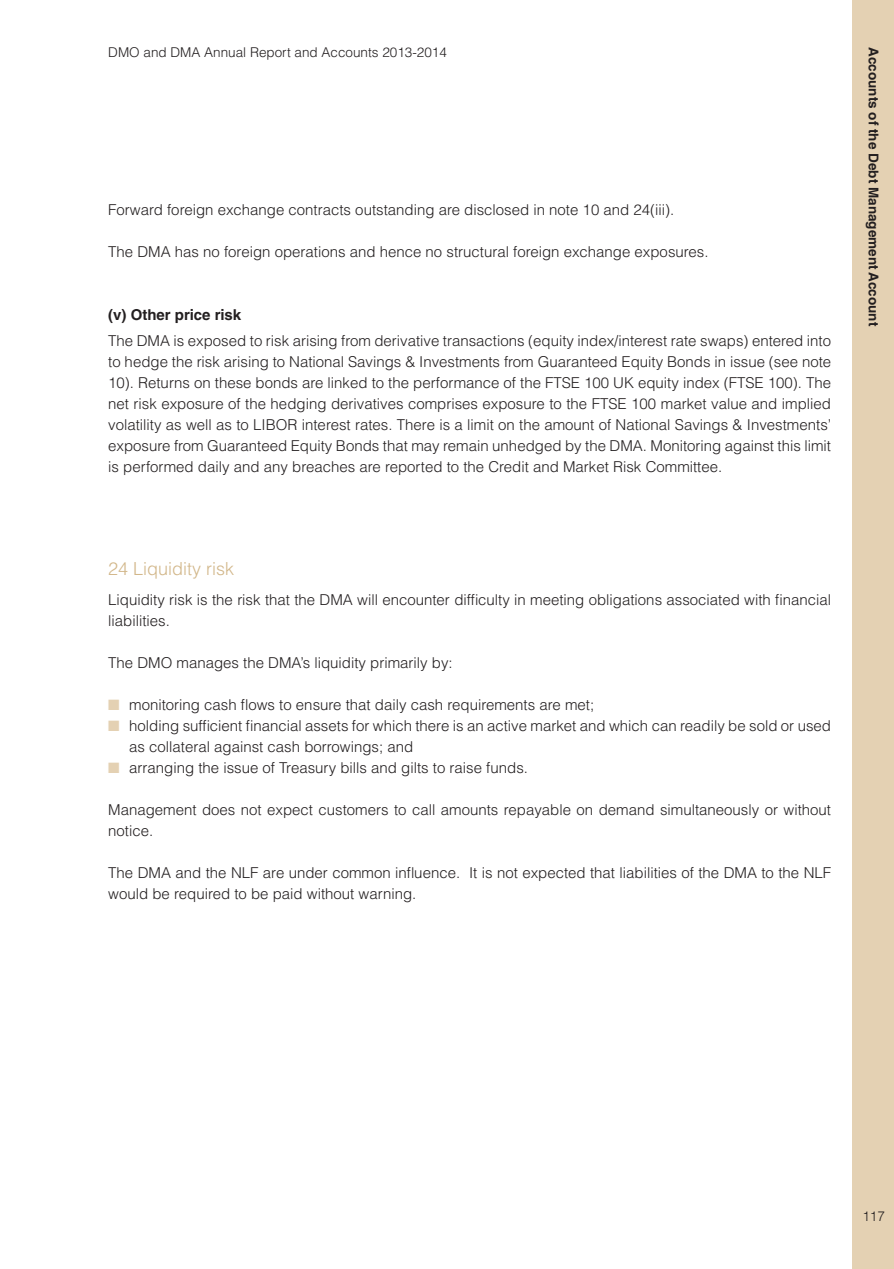
<style>
.page{position:relative;width:894px;height:1269px;background:#fff}
.page>*{position:absolute;margin:0;border:0;box-sizing:border-box;transform-origin:0 0}
.t1{font:300 18px "Helvetica LT Std";color:#d2b78a}
.t2{font:300 15px/21px "Helvetica LT Std";color:#231f20}
.t3{font:700 15px "Helvetica LT Std";color:#231f20}
.t4{font:300 13.5px "Helvetica LT Std";color:#231f20}
.t5{font:700 13.5px "Helvetica LT Std";color:#231f20}
.s1{color:#e4d1b3}
</style>
<div class="page">
<div style="left:852px;top:0;width:42px;height:1268px;background:#e4d1b3"></div>
<p class="t4" style="left:108px;top:44px;width:340px">DMO and DMA Annual Report and Accounts 2013-2014</p>
<p class="t2" style="left:108px;top:199px;width:568px">Forward foreign exchange contracts outstanding are disclosed in note 10 and 24(iii).</p>
<p class="t2" style="left:108px;top:241px;width:602px">The DMA has no foreign operations and hence no structural foreign exchange exposures.</p>
<p class="t3" style="left:108px;top:306px;width:134px">(v) Other price risk</p>
<p class="t2" style="left:108px;top:330px;width:724px;text-align:justify">The DMA is exposed to risk arising from derivative transactions (equity index/interest rate swaps) entered into to hedge the risk arising to National Savings &amp; Investments from Guaranteed Equity Bonds in issue (see note 10). Returns on these bonds are linked to the performance of the FTSE 100 UK equity index (FTSE 100). The net risk exposure of the hedging derivatives comprises exposure to the FTSE 100 market value and implied volatility as well as to LIBOR interest rates. There is a limit on the amount of National Savings &amp; Investments’ exposure from Guaranteed Equity Bonds that may remain unhedged by the DMA. Monitoring against this limit is performed daily and any breaches are reported to the Credit and Market Risk Committee.</p>
<p class="t5" style="left:882px;top:47px;width:280px;rotate:90deg">Accounts of the Debt Management Account</p>
<p class="t1" style="left:108px;top:557px;width:128px">24 Liquidity risk</p>
<p class="t2" style="left:108px;top:589px;width:724px">Liquidity risk is the risk that the DMA will encounter difficulty in meeting obligations associated with financial liabilities.</p>
<p class="t2" style="left:108px;top:652px;width:346px">The DMO manages the DMA’s liquidity primarily by:</p>
<p class="t2" style="left:108px;top:694px;width:487px"><span class="s1">■</span> monitoring cash flows to ensure that daily cash requirements are met;</p>
<p class="t2" style="left:129px;top:715px;width:703px;text-indent:-21px"><span class="s1">■</span> holding sufficient financial assets for which there is an active market and which can readily be sold or used as collateral against cash borrowings; and</p>
<p class="t2" style="left:108px;top:757px;width:421px"><span class="s1">■</span> arranging the issue of Treasury bills and gilts to raise funds.</p>
<p class="t2" style="left:108px;top:799px;width:724px">Management does not expect customers to call amounts repayable on demand simultaneously or without notice.</p>
<p class="t2" style="left:108px;top:862px;width:724px">The DMA and the NLF are under common influence. It is not expected that liabilities of the DMA to the NLF would be required to be paid without warning.</p>
<p class="t4" style="left:862px;top:1206px;width:24px">117</p>
</div>
